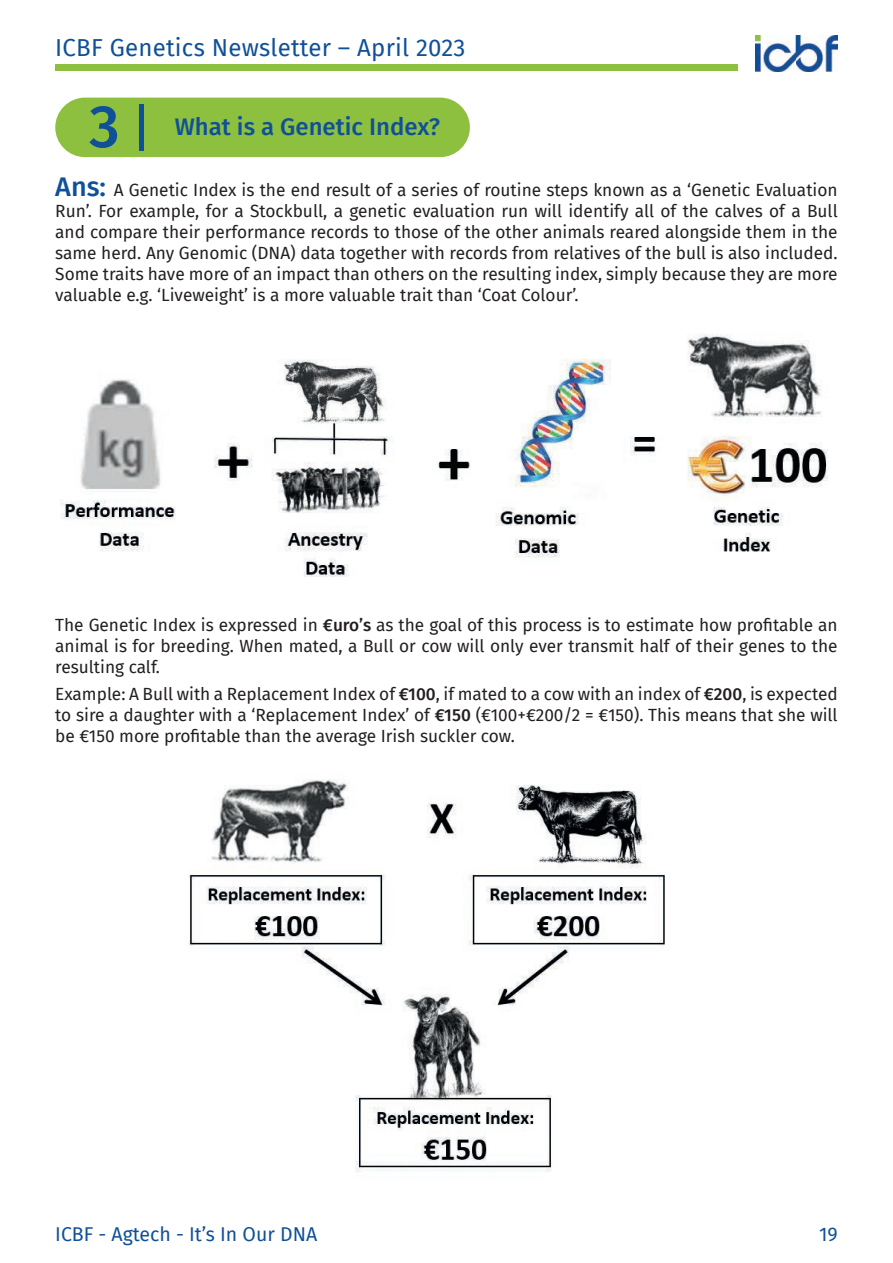
<style>
.page{position:relative;width:893px;height:1263px;background:#fff}
.page>*{position:absolute;margin:0;border:0;box-sizing:border-box;transform-origin:0 0}
.t1{font:500 60px "Fira Sans";color:#0f5099}
.t2{font:24px "Fira Sans";letter-spacing:.01em;color:#0f5099}
.t3{font:500 24px "Fira Sans";color:#0f5099}
.t4{font:19.5px "Fira Sans";color:#0f5099}
.t5{font:17.25px/21px "Fira Sans";color:#231f20;text-align:justify}
.s1{font-weight:500;font-size:27px;color:#0f5099}
.s2{font-weight:500}
</style>
<div class="page">
<img style="left:755px;top:35px;width:83px;height:36px">
<div style="left:55px;top:65px;width:683px;height:6px;background:#8cc03e"></div>
<div style="left:55px;top:98px;width:415px;height:59px;background:#8cc03e;border-radius:30px"></div>
<div style="left:139px;top:104px;width:5px;height:47px;background:#0f5099"></div>
<img style="left:60px;top:334px;width:768px;height:243px">
<img style="left:188px;top:779px;width:477px;height:393px">
<h2 class="t2" style="left:55px;top:29px;width:412px">ICBF Genetics Newsletter – April 2023</h2>
<h1 class="t1" style="left:89px;top:78px;width:32px">3</h1>
<h2 class="t3" style="left:175px;top:107px;width:267px">What is a Genetic Index?</h2>
<p class="t5" style="left:55px;top:179px;width:784px"><span class="s1">Ans:</span> A Genetic Index is the end result of a series of routine steps known as a ‘Genetic Evaluation Run’. For example, for a Stockbull, a genetic evaluation run will identify all of the calves of a Bull and compare their performance records to those of the other animals reared alongside them in the same herd. Any Genomic (DNA) data together with records from relatives of the bull is also included.<br>Some traits have more of an impact than others on the resulting index, simply because they are more valuable e.g. ‘Liveweight’ is a more valuable trait than ‘Coat Colour’.</p>
<p class="t5" style="left:55px;top:614px;width:784px">The Genetic Index is expressed in <span class="s2">€uro’s</span> as the goal of this process is to estimate how profitable an animal is for breeding. When mated, a Bull or cow will only ever transmit half of their genes to the resulting calf.</p>
<p class="t5" style="left:55px;top:683px;width:784px">Example: A Bull with a Replacement Index of <span class="s2">€100</span>, if mated to a cow with an index of <span class="s2">€200</span>, is expected to sire a daughter with a ‘Replacement Index’ of <span class="s2">€150</span> (€100+€200/2 = €150). This means that she will be €150 more profitable than the average Irish suckler cow.</p>
<p class="t4" style="left:55px;top:1219px;width:263px">ICBF - Agtech - It’s In Our DNA</p>
<p class="t4" style="left:819px;top:1219px;width:20px">19</p>
</div>
